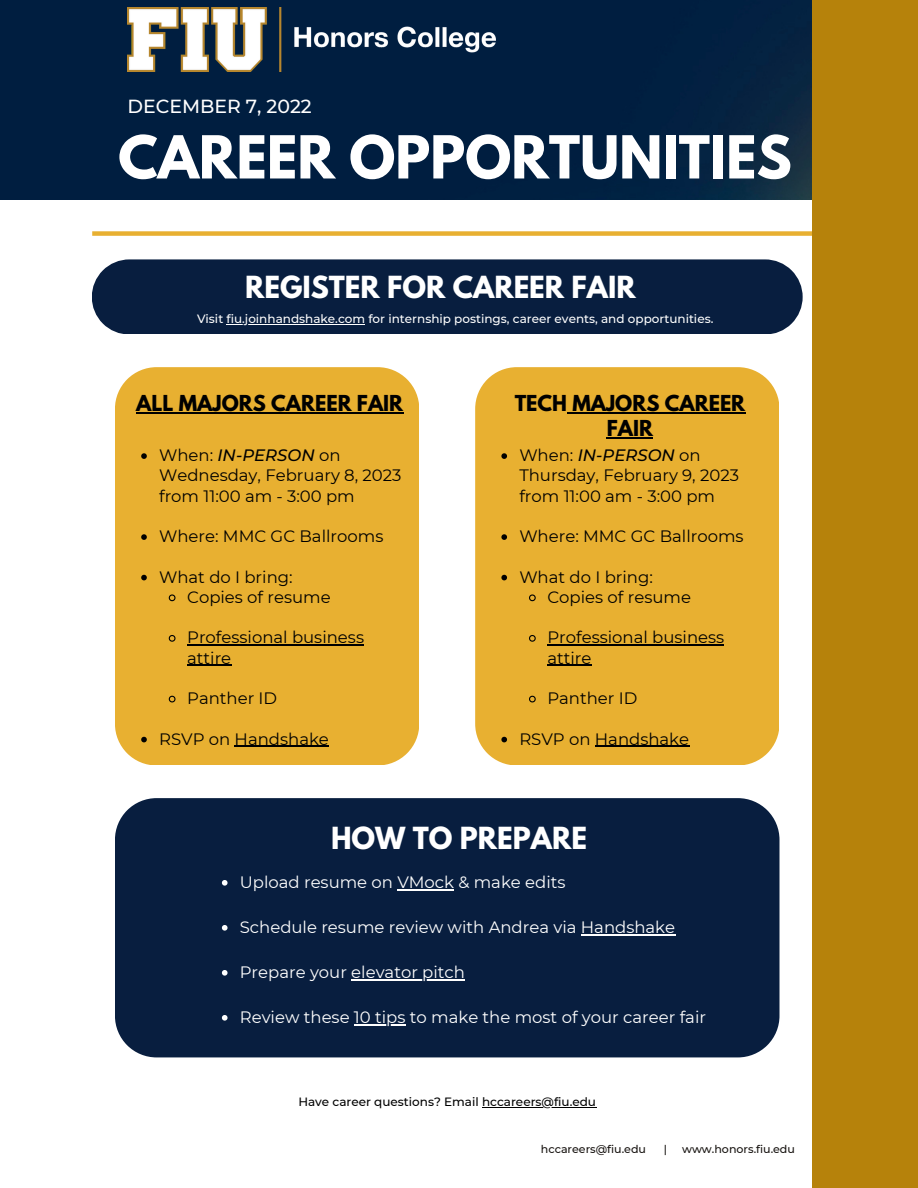
<style>
.page{position:relative;width:918px;height:1188px;background:#fff}
.page>*{position:absolute;margin:0;border:0;box-sizing:border-box;transform-origin:0 0}
.t1{font:700 52.5px "League Spartan";color:#fff}
.t2{font:700 27px "League Spartan";color:#fff}
.t3{font:700 19.5px/24.8px "League Spartan";color:#000;text-align:center}
.t4{font:500 18.9px "Montserrat";color:#fff}
.t5{font:16.5px/20.2px "Montserrat";color:#000}
.t6{font:16.5px "Montserrat";color:#fff}
.t7{font:500 12px "Montserrat";color:#fff}
.t8{font:500 12px "Montserrat";color:#000}
.t9{font:500 11.1px "Montserrat";color:#171310}
.s1{font-weight:500;font-style:italic}
</style>
<div class="page">
<div style="left:92px;top:231px;width:720px;height:5px;background:#e8b031"></div>
<div style="left:0;top:0;width:812px;height:199px;background:#001e40"></div>
<img style="left:127px;top:8px;width:368px;height:64px">
<div style="left:92px;top:259px;width:711px;height:75px;background:#081e3f"></div>
<hr style="left:227px;top:324px;width:138px;height:1px;background:#fff">
<div style="left:115px;top:367px;width:303px;height:398px;background:#e8b031"></div>
<hr style="left:136px;top:412px;width:267px;height:2px;background:#000">
<svg style="left:141px;top:453px;width:6px;height:6px"></svg>
<svg style="left:141px;top:534px;width:6px;height:6px"></svg>
<svg style="left:141px;top:575px;width:6px;height:5px"></svg>
<svg style="left:168px;top:594px;width:8px;height:8px"></svg>
<svg style="left:168px;top:634px;width:8px;height:9px"></svg>
<hr style="left:187px;top:645px;width:177px;height:1px;background:#000">
<hr style="left:187px;top:665px;width:44px;height:1px;background:#000">
<svg style="left:168px;top:695px;width:8px;height:8px"></svg>
<svg style="left:141px;top:737px;width:6px;height:5px"></svg>
<hr style="left:235px;top:746px;width:94px;height:1px;background:#000">
<div style="left:475px;top:367px;width:303px;height:398px;background:#e8b031"></div>
<hr style="left:567px;top:412px;width:178px;height:2px;background:#000">
<hr style="left:607px;top:437px;width:46px;height:1px;background:#000">
<svg style="left:501px;top:453px;width:6px;height:6px"></svg>
<svg style="left:501px;top:534px;width:6px;height:6px"></svg>
<svg style="left:501px;top:575px;width:6px;height:5px"></svg>
<svg style="left:528px;top:594px;width:9px;height:8px"></svg>
<svg style="left:528px;top:634px;width:9px;height:9px"></svg>
<hr style="left:547px;top:645px;width:177px;height:1px;background:#000">
<hr style="left:547px;top:665px;width:45px;height:1px;background:#000">
<svg style="left:528px;top:695px;width:9px;height:8px"></svg>
<svg style="left:501px;top:737px;width:6px;height:5px"></svg>
<hr style="left:595px;top:746px;width:94px;height:1px;background:#000">
<div style="left:812px;top:0;width:106px;height:1188px;background:#b6820b"></div>
<div style="left:115px;top:798px;width:665px;height:259px;background:#081e3f"></div>
<svg style="left:222px;top:880px;width:6px;height:6px"></svg>
<hr style="left:397px;top:889px;width:57px;height:1px;background:#fff">
<svg style="left:222px;top:925px;width:6px;height:6px"></svg>
<hr style="left:581px;top:934px;width:94px;height:1px;background:#fff">
<svg style="left:222px;top:970px;width:6px;height:6px"></svg>
<hr style="left:351px;top:979px;width:114px;height:1px;background:#fff">
<svg style="left:222px;top:1015px;width:6px;height:6px"></svg>
<hr style="left:354px;top:1024px;width:52px;height:1px;background:#fff">
<hr style="left:482px;top:1107px;width:114px;height:1px;background:#000">
<p class="t4" style="left:127px;top:94px;width:186px">DECEMBER 7, 2022</p>
<h1 class="t1" style="left:118px;top:131px;width:675px">CAREER OPPORTUNITIES</h1>
<h2 class="t2" style="left:245px;top:274px;width:392px">REGISTER FOR CAREER FAIR</h2>
<p class="t7" style="left:197px;top:311px;width:518px">Visit fiu.joinhandshake.com for internship postings, career events, and opportunities.</p>
<p class="t3" style="left:136px;top:394px;width:269px">ALL MAJORS CAREER FAIR</p>
<p class="t5" style="left:159px;top:445px;width:244px">When: <span class="s1">IN-PERSON</span> on<br>Wednesday, February 8, 2023 from 11:00 am - 3:00 pm</p>
<p class="t5" style="left:159px;top:526px;width:226px">Where: MMC GC Ballrooms</p>
<p class="t5" style="left:187px;top:567px;width:145px;text-indent:-28px">What do I bring:<br>Copies of resume</p>
<p class="t5" style="left:187px;top:627px;width:178px">Professional business attire</p>
<p class="t5" style="left:187px;top:688px;width:92px">Panther ID</p>
<p class="t5" style="left:159px;top:729px;width:171px">RSVP on Handshake</p>
<p class="t3" style="left:515px;top:394px;width:232px">TECH MAJORS CAREER<br>FAIR</p>
<p class="t5" style="left:519px;top:445px;width:221px">When: <span class="s1">IN-PERSON</span> on<br>Thursday, February 9, 2023 from 11:00 am - 3:00 pm</p>
<p class="t5" style="left:519px;top:526px;width:226px">Where: MMC GC Ballrooms</p>
<p class="t5" style="left:547px;top:567px;width:145px;text-indent:-28px">What do I bring:<br>Copies of resume</p>
<p class="t5" style="left:547px;top:627px;width:178px">Professional business attire</p>
<p class="t5" style="left:547px;top:688px;width:92px">Panther ID</p>
<p class="t5" style="left:519px;top:729px;width:171px">RSVP on Handshake</p>
<h2 class="t2" style="left:331px;top:824px;width:257px">HOW TO PREPARE</h2>
<p class="t6" style="left:240px;top:872px;width:327px">Upload resume on VMock &amp; make edits</p>
<p class="t6" style="left:240px;top:917px;width:437px">Schedule resume review with Andrea via Handshake</p>
<p class="t6" style="left:240px;top:962px;width:227px">Prepare your elevator pitch</p>
<p class="t6" style="left:240px;top:1007px;width:468px">Review these 10 tips to make the most of your career fair</p>
<p class="t8" style="left:298px;top:1094px;width:299px">Have career questions? Email hccareers@fiu.edu</p>
<p class="t9" style="left:541px;top:1142px;width:107px">hccareers@fiu.edu</p>
<p class="t9" style="left:664px;top:1142px;width:5px">|</p>
<p class="t9" style="left:682px;top:1142px;width:114px">www.honors.fiu.edu</p>
</div>
